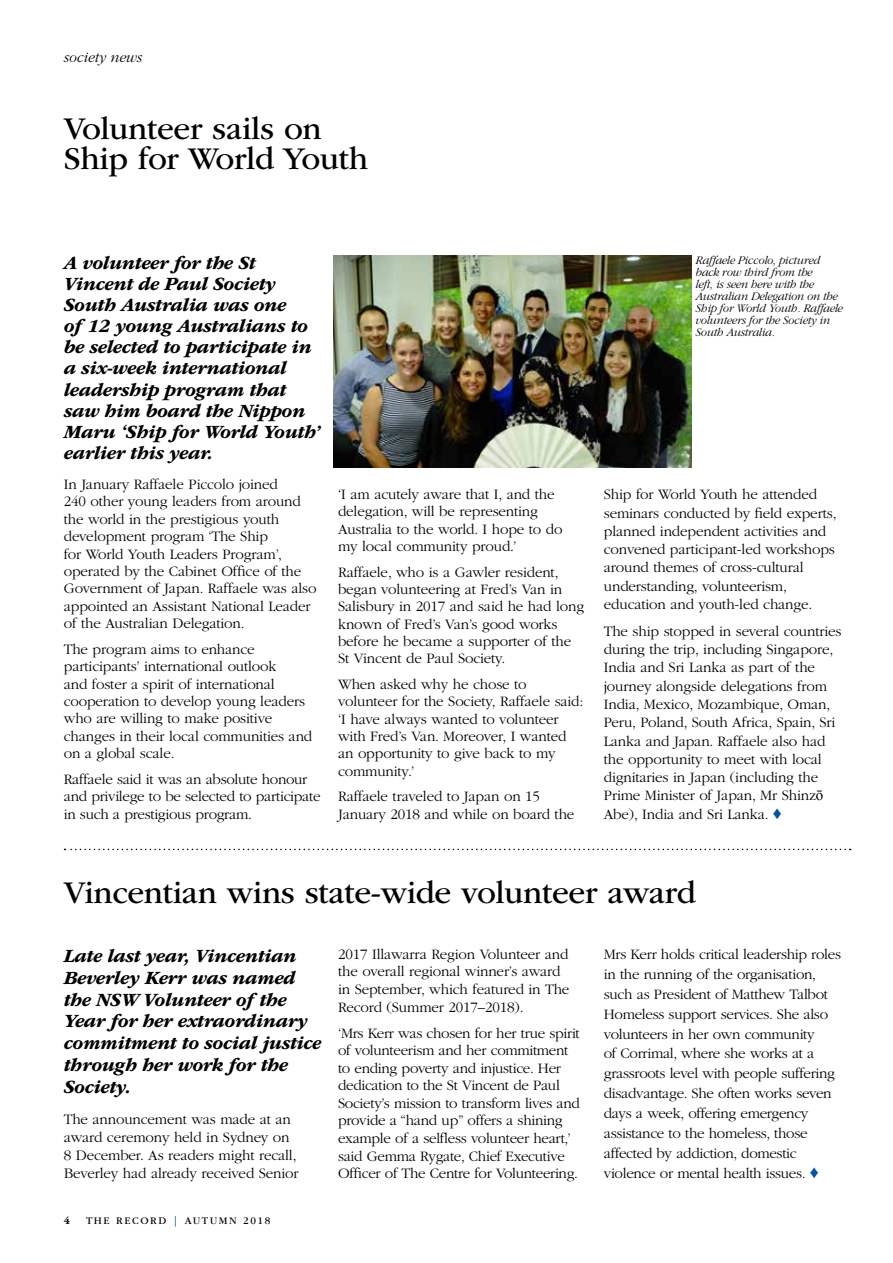
<style>
.page{position:relative;width:893px;height:1263px;background:#fff}
.page>*{position:absolute;margin:0;border:0;box-sizing:border-box;transform-origin:0 0}
.t1{font:33px/30px "ITC Garamond Std";letter-spacing:-.01em;color:#000}
.t2{font:italic 700 19.5px/21.1px "ITC Garamond Std";letter-spacing:-.02em;color:#000}
.t3{font:300 15px/17.4px "ITC Garamond Std";letter-spacing:-.01em;color:#000}
.t4{font:italic 300 15px "ITC Garamond Std";color:#000}
.t5{font:italic 300 12px/12px "ITC Garamond Std";letter-spacing:-.02em;color:#000}
.t6{font:10.5px "ITC Garamond Std";letter-spacing:.15em;color:#000}
.t7{font:700 10.5px "ITC Garamond Std";color:#000}
.s1{font-family:"Times New Roman";font-weight:400;font-size:15.45px}
.s2{color:#0054a4}
</style>
<div class="page">
<img style="left:334px;top:255px;width:357px;height:212px">
<svg style="left:65px;top:849px;width:786px;height:1px"></svg>
<p class="t4" style="left:64px;top:49px;width:80px">society news</p>
<h1 class="t1" style="left:64px;top:114px;width:306px">Volunteer sails on<br>Ship for World Youth</h1>
<p class="t2" style="left:64px;top:252px;width:258px">A volunteer for the St<br>Vincent de Paul Society<br>South Australia was one<br>of 12 young Australians to be selected to participate in a six-week international leadership program that saw him board the Nippon<br>Maru ‘Ship for World Youth’ earlier this year.</p>
<p class="t3" style="left:64px;top:476px;width:254px">In January Raffaele Piccolo joined<br>240 other young leaders from around the world in the prestigious youth development program ‘The Ship<br>for World Youth Leaders Program’, operated by the Cabinet Office of the Government of Japan. Raffaele was also appointed an Assistant National Leader of the Australian Delegation.</p>
<p class="t3" style="left:64px;top:641px;width:250px">The program aims to enhance participants’ international outlook<br>and foster a spirit of international cooperation to develop young leaders who are willing to make positive changes in their local communities and on a global scale.</p>
<p class="t3" style="left:64px;top:771px;width:258px">Raffaele said it was an absolute honour and privilege to be selected to participate in such a prestigious program.</p>
<p class="t3" style="left:338px;top:486px;width:226px">‘I am acutely aware that I, and the delegation, will be representing<br>Australia to the world. I hope to do my local community proud.’</p>
<p class="t3" style="left:338px;top:564px;width:248px">Raffaele, who is a Gawler resident, began volunteering at Fred’s Van in Salisbury in 2017 and said he had long known of Fred’s Van’s good works before he became a supporter of the St Vincent de Paul Society.</p>
<p class="t3" style="left:338px;top:676px;width:247px">When asked why he chose to volunteer for the Society, Raffaele said: ‘I have always wanted to volunteer with Fred’s Van. Moreover, I wanted an opportunity to give back to my community.’</p>
<p class="t3" style="left:338px;top:788px;width:238px">Raffaele traveled to Japan on 15<br>January 2018 and while on board the</p>
<p class="t5" style="left:696px;top:254px;width:149px">Raffaele Piccolo, pictured back row third from the<br>left, is seen here with the<br>Australian Delegation on the<br>Ship for World Youth. Raffaele volunteers for the Society in<br>South Australia.</p>
<p class="t3" style="left:604px;top:486px;width:234px;line-height:18.3px">Ship for World Youth he attended seminars conducted by field experts, planned independent activities and convened participant-led workshops around themes of cross-cultural understanding, volunteerism, education and youth-led change.</p>
<p class="t3" style="left:604px;top:622px;width:239px;line-height:18.3px">The ship stopped in several countries during the trip, including Singapore, India and Sri Lanka as part of the journey alongside delegations from India, Mexico, Mozambique, Oman, Peru, Poland, South Africa, Spain, Sri Lanka and Japan. Raffaele also had the opportunity to meet with local dignitaries in Japan (including the Prime Minister of Japan, Mr Shinz<span class="s1">ō </span>Abe), India and Sri Lanka. <span class="s2">♦</span></p>
<h1 class="t1" style="left:64px;top:878px;width:634px">Vincentian wins state-wide volunteer award</h1>
<h2 class="t2" style="left:64px;top:945px;width:259px;line-height:21.8px">Late last year, Vincentian<br>Beverley Kerr was named the NSW Volunteer of the<br>Year for her extraordinary commitment to social justice through her work for the<br>Society.</h2>
<p class="t3" style="left:64px;top:1110px;width:236px;line-height:18px">The announcement was made at an award ceremony held in Sydney on 8 December. As readers might recall, Beverley had already received Senior</p>
<p class="t7" style="left:64px;top:1214px;width:8px">4</p>
<p class="t6" style="left:86px;top:1214px;width:186px">THE RECORD <span class="s2">|</span> AUTUMN 2018</p>
<p class="t3" style="left:338px;top:946px;width:233px">2017 Illawarra Region Volunteer and the overall regional winner’s award in September, which featured in The Record (Summer 2017–2018).</p>
<p class="t3" style="left:338px;top:1024px;width:243px">‘Mrs Kerr was chosen for her true spirit of volunteerism and her commitment to ending poverty and injustice. Her dedication to the St Vincent de Paul Society’s mission to transform lives and provide a “hand up” offers a shining example of a selfless volunteer heart,’ said Gemma Rygate, Chief Executive Officer of The Centre for Volunteering.</p>
<p class="t3" style="left:604px;top:944px;width:239px;line-height:20px">Mrs Kerr holds critical leadership roles in the running of the organisation, such as President of Matthew Talbot Homeless support services. She also volunteers in her own community<br>of Corrimal, where she works at a grassroots level with people suffering disadvantage. She often works seven days a week, offering emergency assistance to the homeless, those affected by addiction, domestic violence or mental health issues. <span class="s2">♦</span></p>
</div>
